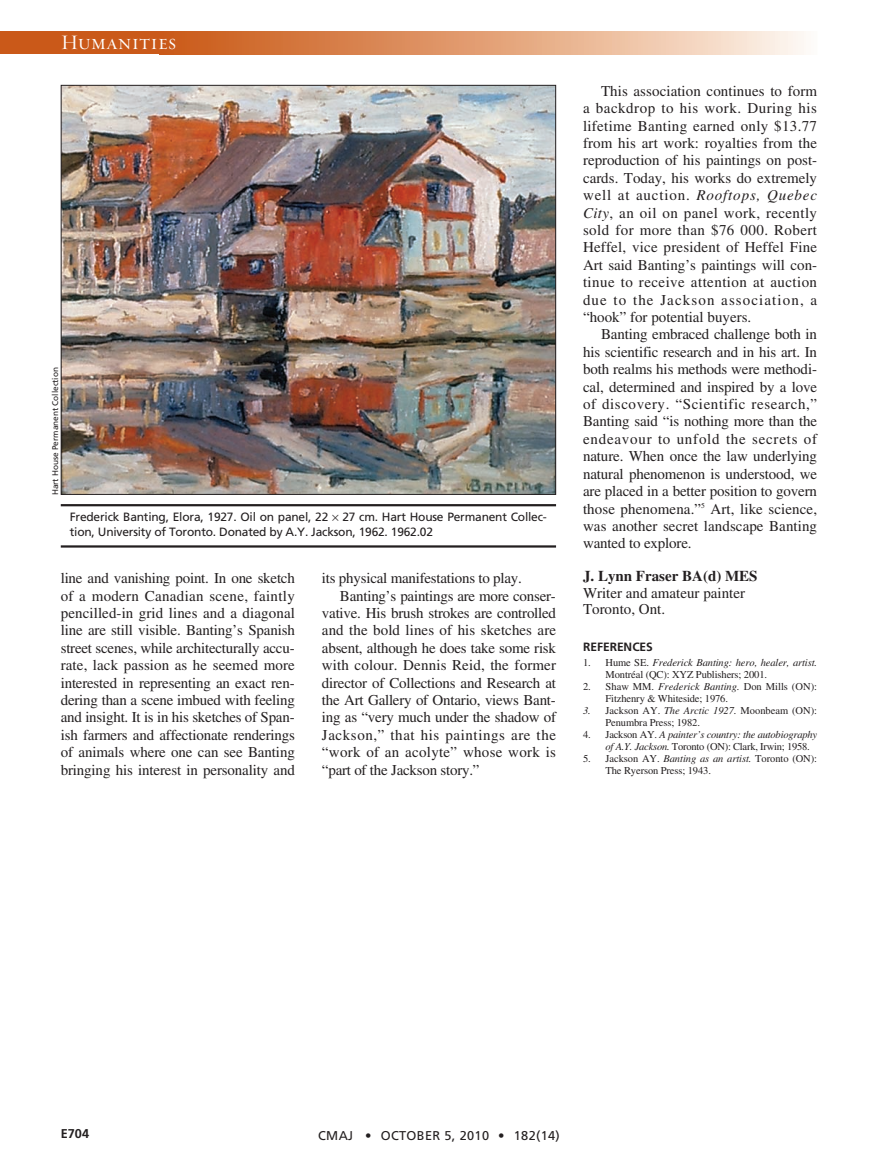
<style>
.page{position:relative;width:878px;height:1175px;background:#fff}
.page>*{position:absolute;margin:0;border:0;box-sizing:border-box;transform-origin:0 0}
.t1{font:21px "Requiem Display HTF Small Caps";letter-spacing:.005em;color:#fff}
.t2{font:15px/17.4px "Times";letter-spacing:-.01em;color:#231f20;text-align:justify}
.t3{font:15px "Times";letter-spacing:.01em;color:#231f20}
.t4{font:15px "Times";letter-spacing:.04em;color:#231f20}
.t5{font:15px "Times";letter-spacing:.02em;color:#231f20}
.t6{font:700 15px "Times";color:#231f20}
.t7{font:12.75px "Frutiger";letter-spacing:.025em;color:#231f20}
.t8{font:700 12.75px "Frutiger";color:#231f20}
.t9{font:12px/15px "Frutiger";letter-spacing:-.02em;color:#231f20}
.t10{font:700 12px "Frutiger";color:#231f20}
.t11{font:10.5px/12px "Times";letter-spacing:-.01em;color:#231f20}
.t12{font:italic 10.5px/12px "Times";letter-spacing:-.02em;color:#231f20}
.t13{font:8.25px "Frutiger";color:#231f20}
.s1{font-style:italic}
.s2{font-style:normal}
</style>
<div class="page">
<div style="left:0;top:32px;width:278px;height:22px;background:#ca5919"></div>
<div style="left:160px;top:32px;width:657px;height:22px;background:linear-gradient(to right,#c9540e,#fef5eb)"></div>
<img style="left:63px;top:87px;width:491px;height:406px">
<hr style="left:61px;top:504px;width:495px;height:2px;background:#231f20">
<hr style="left:61px;top:545px;width:495px;height:2px;background:#231f20">
<h1 class="t1" style="left:61px;top:30px;width:117px">Humanities</h1>
<p class="t13" style="left:52px;top:495px;width:130px;rotate:-90deg">Hart House Permanent Collection</p>
<p class="t9" style="left:70px;top:510px;width:478px">Frederick Banting, Elora, 1927. Oil on panel, 22 27 cm. Hart House Permanent Collec&shy;tion, University of Toronto. Donated by A.Y. Jackson, 1962. 1962.02</p>
<p class="t2" style="left:61px;top:571px;width:236px">line and vanishing point. In one sketch of a modern Canadian scene, faintly pencilled-in grid lines and a diagonal line are still visible. Banting’s Spanish street scenes, while architecturally accu&shy;rate, lack passion as he seemed more interested in representing an exact ren&shy;dering than a scene imbued with feeling and insight. It is in his sketches of Span&shy;ish farmers and affectionate renderings of animals where one can see Banting bringing his interest in personality and</p>
<p class="t2" style="left:322px;top:571px;width:201px">its physical manifestations to play.</p>
<p class="t2" style="left:340px;top:588px;width:217px">Banting’s paintings are more conser-</p>
<p class="t2" style="left:322px;top:606px;width:235px">vative. His brush strokes are controlled</p>
<p class="t2" style="left:322px;top:623px;width:236px">and the bold lines of his sketches are</p>
<p class="t2" style="left:322px;top:640px;width:235px">absent, although he does take some risk</p>
<p class="t3" style="left:322px;top:660px;width:236px">with colour. Dennis Reid, the former</p>
<p class="t2" style="left:322px;top:675px;width:236px">director of Collections and Research at</p>
<p class="t2" style="left:322px;top:693px;width:235px">the Art Gallery of Ontario, views Bant-</p>
<p class="t2" style="left:322px;top:710px;width:236px">ing as “very much under the shadow of</p>
<p class="t4" style="left:322px;top:729px;width:235px">Jackson,” that his paintings are the</p>
<p class="t5" style="left:322px;top:747px;width:235px">“work of an acolyte” whose work is</p>
<p class="t2" style="left:322px;top:762px;width:159px">“part of the Jackson story.”</p>
<p class="t2" style="left:583px;top:84px;width:236px;text-indent:18px">This association continues to form a backdrop to his work. During his lifetime Banting earned only $13.77 from his art work: royalties from the reproduction of his paintings on post&shy;cards. Today, his works do extremely well at auction. <span class="s1">Rooftops, Quebec City</span>, an oil on panel work, recently sold for more than $76 000. Robert Heffel, vice president of Heffel Fine Art said Banting’s paintings will con&shy;tinue to receive attention at auction due to the Jackson association, a “hook” for potential buyers.</p>
<p class="t2" style="left:583px;top:327px;width:236px;text-indent:18px">Banting embraced challenge both in his scientific research and in his art. In both realms his methods were methodi&shy;cal, determined and inspired by a love of discovery. “Scientific research,” Banting said “is nothing more than the endeavour to unfold the secrets of nature. When once the law underlying natural phenomenon is understood, we are placed in a better position to govern those phenomena.”<sup>5</sup> Art, like science, was another secret landscape Banting wanted to explore.</p>
<p class="t6" style="left:583px;top:571px;width:176px">J. Lynn Fraser BA(d) MES</p>
<p class="t2" style="left:583px;top:586px;width:163px;line-height:16.5px">Writer and amateur painter<br>Toronto, Ont.</p>
<p class="t10" style="left:583px;top:642px;width:71px">REFERENCES</p>
<p class="t11" style="left:605px;top:657px;width:213px;text-indent:-23px">1. Hume SE. <span class="s1">Frederick Banting: hero, healer, artist.<br></span>Montréal (QC): XYZ Publishers; 2001.</p>
<p class="t11" style="left:605px;top:681px;width:213px;text-indent:-23px">2. Shaw MM. <span class="s1">Frederick Banting.</span> Don Mills (ON):<br>Fitzhenry &amp; Whiteside; 1976.</p>
<p class="t11" style="left:605px;top:705px;width:213px;text-indent:-23px"><span class="s1">3.</span> Jackson AY. <span class="s1">The Arctic 1927.</span> Moonbeam (ON):<br>Penumbra Press; 1982.</p>
<p class="t12" style="left:605px;top:729px;width:213px;text-indent:-23px"><span class="s2">4. Jackson AY.</span> A painter’s country: the autobiography of A.Y. Jackson. <span class="s2">Toronto (ON): Clark, Irwin; 1958.</span></p>
<p class="t11" style="left:605px;top:753px;width:213px;text-indent:-22px">5. Jackson AY. <span class="s1">Banting as an artist.</span> Toronto (ON):<br>The Ryerson Press; 1943.</p>
<p class="t8" style="left:61px;top:1128px;width:30px">E704</p>
<p class="t7" style="left:318px;top:1130px;width:243px">CMAJ • OCTOBER 5, 2010 • 182(14)</p>
</div>
